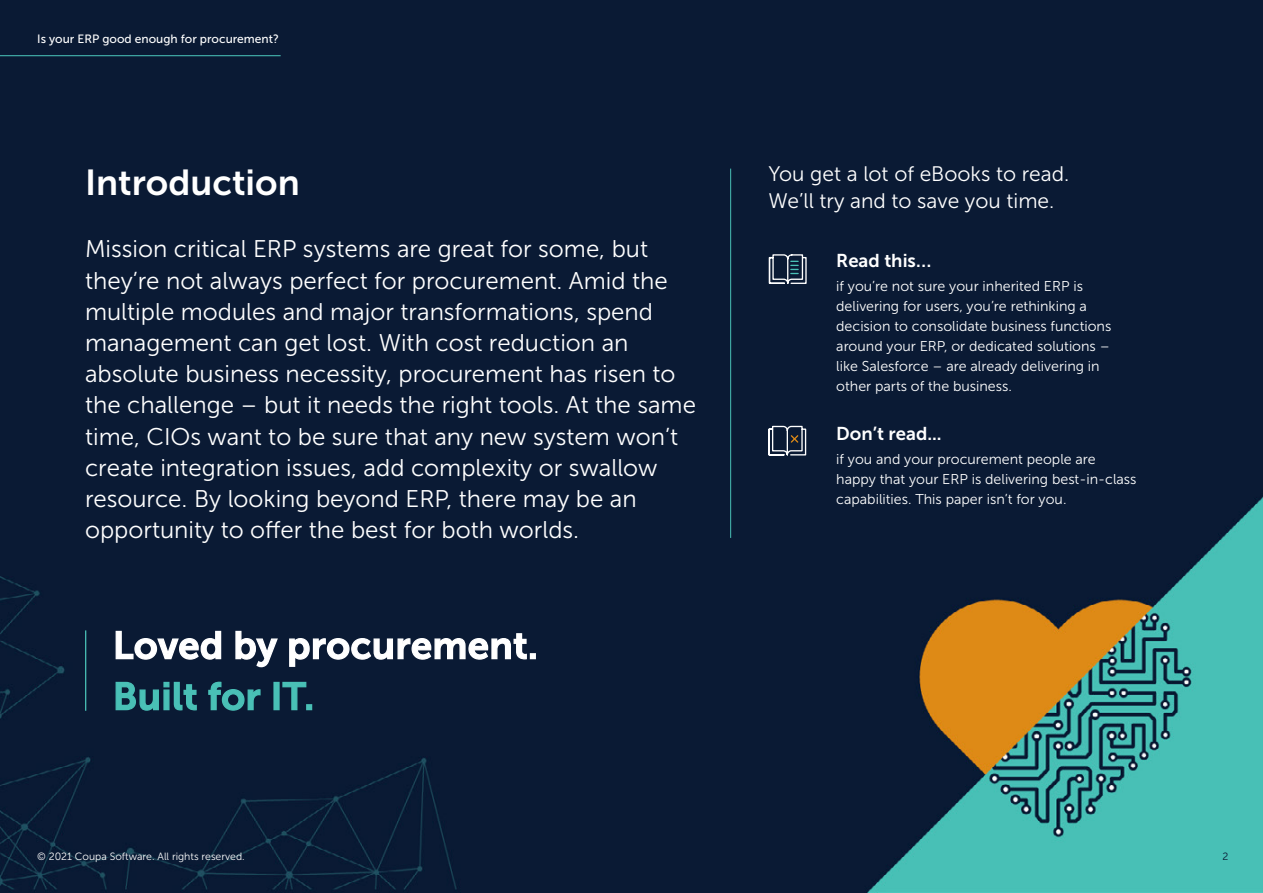
<style>
.page{position:relative;width:1263px;height:893px;background:#fff}
.page>*{position:absolute;margin:0;border:0;box-sizing:border-box;transform-origin:0 0}
.t1{font:36px "Museo Sans 700";color:#fff}
.t2{font:24.15px/31.2px "Museo Sans 300";color:#fff}
.t3{font:21px/27px "Museo Sans 300";color:#fff}
.t4{font:18.6px "Museo Sans 700";color:#fff}
.t5{font:14.25px/20px "Museo Sans 300";color:#fff}
.t6{font:12px "Museo Sans 500";color:#fff}
.t7{font:10.5px "Museo Sans 300";color:#fff}
.t8{font:10.5px "Museo Sans 300";color:#091a34}
</style>
<div class="page">
<img style="left:0;top:0;width:1263px;height:893px">
<hr style="left:730px;top:169px;width:1px;height:369px;background:#49c0b6">
<svg style="left:768px;top:425px;width:39px;height:31px"></svg>
<svg style="left:768px;top:254px;width:39px;height:31px"></svg>
<svg style="left:116px;top:631px;width:105px;height:29px"></svg>
<svg style="left:235px;top:631px;width:43px;height:36px"></svg>
<svg style="left:289px;top:633px;width:247px;height:34px"></svg>
<svg style="left:116px;top:682px;width:81px;height:29px;background:#2b737a"></svg>
<svg style="left:208px;top:682px;width:53px;height:29px;background:#26656e"></svg>
<svg style="left:273px;top:682px;width:39px;height:28px"></svg>
<hr style="left:85px;top:630px;width:1px;height:81px;background:#49c0b6">
<hr style="left:0;top:55px;width:281px;height:1px;background:#49c0b6">
<p class="t6" style="left:37px;top:32px;width:243px">Is your ERP good enough for procurement?</p>
<h1 class="t1" style="left:85px;top:162px;width:216px">Introduction</h1>
<p class="t2" style="left:85px;top:234px;width:612px">Mission critical ERP systems are great for some, but they’re not always perfect for procurement. Amid the multiple modules and major transformations, spend management can get lost. With cost reduction an absolute business necessity, procurement has risen to the challenge – but it needs the right tools. At the same time, CIOs want to be sure that any new system won’t create integration issues, add complexity or swallow resource. By looking beyond ERP, there may be an opportunity to offer the best for both worlds.</p>
<p class="t3" style="left:768px;top:160px;width:302px">You get a lot of eBooks to read.<br>We’ll try and to save you time.</p>
<p class="t4" style="left:836px;top:250px;width:96px">Read this…</p>
<p class="t5" style="left:836px;top:276px;width:277px">if you’re not sure your inherited ERP is delivering for users, you’re rethinking a decision to consolidate business functions around your ERP, or dedicated solutions – like Salesforce – are already delivering in other parts of the business.</p>
<p class="t4" style="left:836px;top:423px;width:107px">Don’t read...</p>
<p class="t5" style="left:836px;top:449px;width:302px">if you and your procurement people are happy that your ERP is delivering best-in-class capabilities. This paper isn’t for you.</p>
<p class="t7" style="left:37px;top:850px;width:209px">© 2021 Coupa Software. All rights reserved.</p>
<p class="t8" style="left:1222px;top:850px;width:7px">2</p>
</div>
